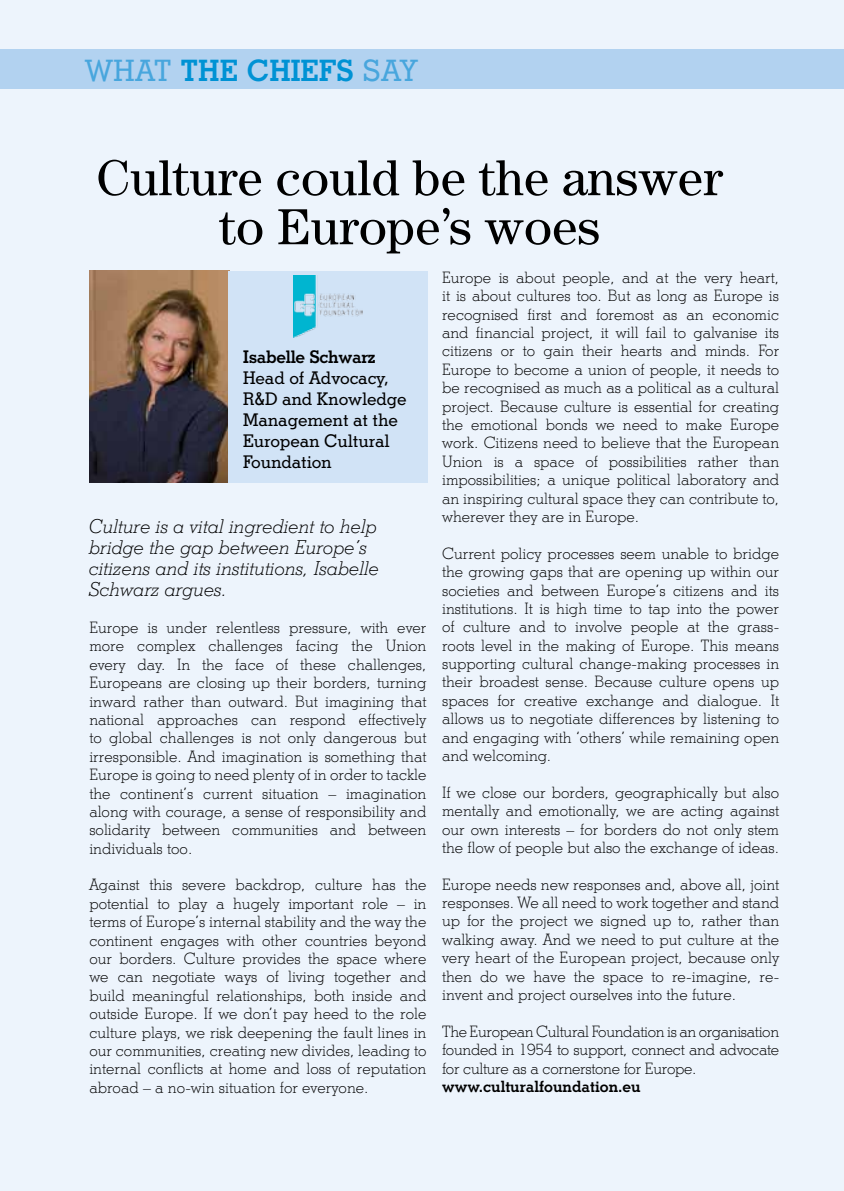
<style>
.page{position:relative;width:844px;height:1191px;background:#fff}
.page>*{position:absolute;margin:0;border:0;box-sizing:border-box;transform-origin:0 0}
.t1{font:50.75px/49px "Century";color:#000;text-align:center}
.t2{font:700 29.57px "Stymie BT";color:#0092d4}
.t3{font:italic 300 19.25px/21px "Stymie BT";color:#000}
.t4{font:500 17.5px/21px "Stymie BT";letter-spacing:-.01em;color:#000}
.t5{font:700 17.5px "Stymie BT";letter-spacing:-.02em;color:#000}
.t6{font:300 15.75px/18.4px "Stymie BT";color:#000;text-align:justify}
.t7{font:700 15.75px "Stymie BT";color:#000}
.s1{font-weight:500;color:#48a6dd}
</style>
<div class="page">
<div style="left:0;top:0;width:843px;height:1191px;background:#edf4fc"></div>
<div style="left:0;top:50px;width:843px;height:39px;background:#b2d2f0"></div>
<img style="left:89px;top:271px;width:139px;height:212px">
<div style="left:228px;top:271px;width:200px;height:212px;background:#d1e3f6"></div>
<img style="left:294px;top:275px;width:69px;height:62px">
<h2 class="t2" style="left:84px;top:52px;width:336px"><span class="s1">WHAT</span> THE CHIEFS <span class="s1">SAY</span></h2>
<h1 class="t1" style="left:96px;top:152px;width:628px">Culture could be the answer to Europe’s woes</h1>
<p class="t5" style="left:243px;top:346px;width:134px">Isabelle Schwarz</p>
<p class="t4" style="left:243px;top:367px;width:165px">Head of Advocacy,<br>R&amp;D and Knowledge<br>Management at the<br>European Cultural<br>Foundation</p>
<p class="t3" style="left:89px;top:516px;width:291px">Culture is a vital ingredient to help bridge the gap between Europe’s citizens and its institutions, Isabelle<br>Schwarz argues.</p>
<p class="t6" style="left:89px;top:618px;width:338px">Europe is under relentless pressure, with ever more complex challenges facing the Union every day. In the face of these challenges, Europeans are closing up their borders, turning inward rather than outward. But imagining that national approaches can respond effectively to global challenges is not only dangerous but irresponsible. And imagination is something that Europe is going to need plenty of in order to tackle the continent’s current situation – imagination along with courage, a sense of responsibility and solidarity between communities and between individuals too.</p>
<p class="t6" style="left:89px;top:875px;width:338px">Against this severe backdrop, culture has the potential to play a hugely important role – in terms of Europe’s internal stability and the way the continent engages with other countries beyond our borders. Culture provides the space where we can negotiate ways of living together and build meaningful relationships, both inside and outside Europe. If we don’t pay heed to the role culture plays, we risk deepening the fault lines in our communities, creating new divides, leading to internal conflicts at home and loss of reputation abroad – a no-win situation for everyone.</p>
<p class="t6" style="left:442px;top:268px;width:338px">Europe is about people, and at the very heart, it is about cultures too. But as long as Europe is recognised first and foremost as an economic and financial project, it will fail to galvanise its citizens or to gain their hearts and minds. For Europe to become a union of people, it needs to be recognised as much as a political as a cultural project. Because culture is essential for creating the emotional bonds we need to make Europe work. Citizens need to believe that the European Union is a space of possibilities rather than impossibilities; a unique political laboratory and an inspiring cultural space they can contribute to, wherever they are in Europe.</p>
<p class="t6" style="left:442px;top:544px;width:338px">Current policy processes seem unable to bridge the growing gaps that are opening up within our societies and between Europe’s citizens and its institutions. It is high time to tap into the power of culture and to involve people at the grass&shy;roots level in the making of Europe. This means supporting cultural change-making processes in their broadest sense. Because culture opens up spaces for creative exchange and dialogue. It allows us to negotiate differences by listening to and engaging with ‘others’ while remaining open and welcoming.</p>
<p class="t6" style="left:442px;top:783px;width:338px">If we close our borders, geographically but also mentally and emotionally, we are acting against our own interests – for borders do not only stem the flow of people but also the exchange of ideas.</p>
<p class="t6" style="left:442px;top:874px;width:338px">Europe needs new responses and, above all, joint responses. We all need to work together and stand up for the project we signed up to, rather than walking away. And we need to put culture at the very heart of the European project, because only then do we have the space to re-imagine, re&shy;invent and project ourselves into the future.</p>
<p class="t6" style="left:442px;top:1021px;width:338px">The European Cultural Foundation is an organisation founded in 1954 to support, connect and advocate for culture as a cornerstone for Europe.</p>
<p class="t7" style="left:442px;top:1076px;width:200px">www.culturalfoundation.eu</p>
</div>
